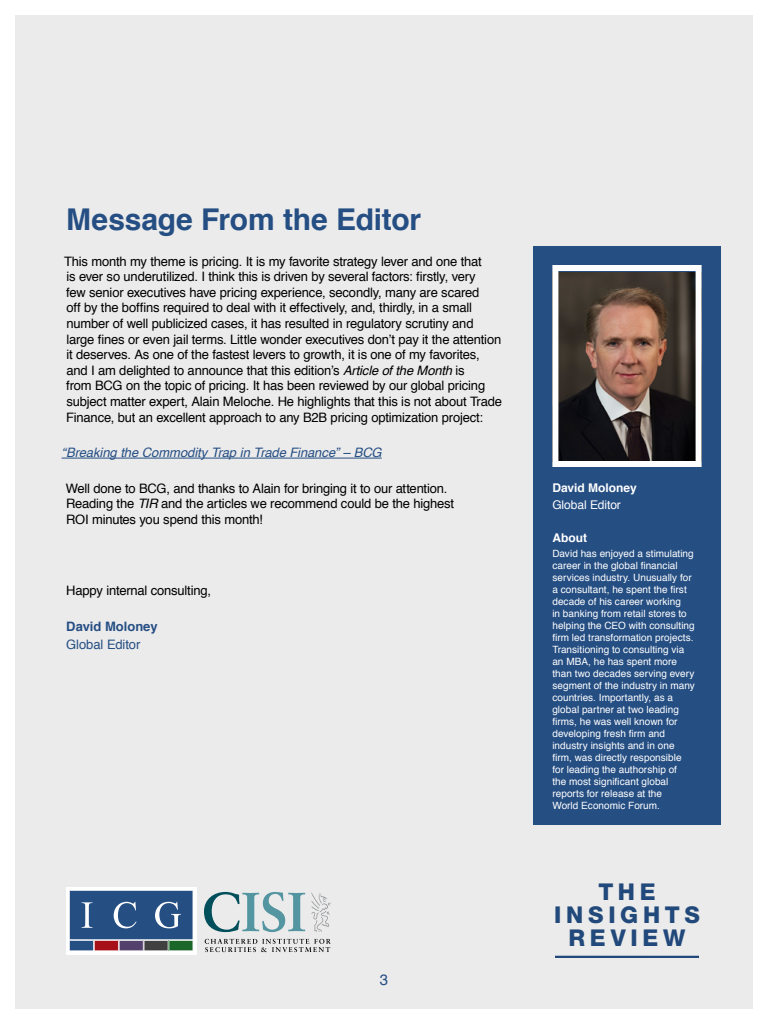
<style>
.page{position:relative;width:768px;height:1024px;background:#fff}
.page>*{position:absolute;margin:0;border:0;box-sizing:border-box;transform-origin:0 0}
.t1{font:700 30px "Helvetica";letter-spacing:-.005em;color:#254e83}
.t2{font:800 23.2px/23.2px "Helvetica Neue LT Pro";letter-spacing:.205em;color:#254e83;text-align:center}
.t3{font:15px "Helvetica";color:#254e83}
.t4{font:13px/15.6px "Helvetica";letter-spacing:-.015em;color:#000}
.t5{font:italic 13px "Helvetica";letter-spacing:-.005em;color:#254e83}
.t6{font:700 13px "Helvetica";letter-spacing:-.005em;color:#254e83}
.t7{font:13px "Helvetica";letter-spacing:-.005em;color:#254e83}
.t8{font:700 12px "Helvetica";letter-spacing:-.005em;color:#fff}
.t9{font:12px "Helvetica";letter-spacing:-.005em;color:#fff}
.t10{font:10px/12px "Helvetica";letter-spacing:.005em;color:#fff}
.s1{font-style:italic}
</style>
<div class="page">
<div style="left:15px;top:15px;width:738px;height:994px;background:#ebebeb"></div>
<div style="left:533px;top:246px;width:188px;height:579px;background:#254e83"></div>
<hr style="left:62px;top:458px;width:320px;height:1px;background:#254e83">
<img style="left:559px;top:272px;width:136px;height:188px">
<div style="left:552px;top:265px;width:150px;height:202px;border:6px solid #fff"></div>
<hr style="left:555px;top:956px;width:144px;height:2px;background:#254e83">
<div style="left:66px;top:887px;width:130px;height:67px;background:#fff"></div>
<svg style="left:69px;top:890px;width:124px;height:61px;background:#456189"></svg>
<svg style="left:204px;top:892px;width:101px;height:40px"></svg>
<svg style="left:311px;top:892px;width:20px;height:40px"></svg>
<svg style="left:205px;top:939px;width:126px;height:13px"></svg>
<h1 class="t1" style="left:66px;top:195px;width:357px">Message From the Editor</h1>
<p class="t4" style="left:64px;top:254px;width:439px">This month my theme is pricing. It is my favorite strategy lever and one that<br>is ever so underutilized. I think this is driven by several factors: firstly, very<br>few senior executives have pricing experience, secondly, many are scared<br>off by the boffins required to deal with it effectively, and, thirdly, in a small number of well publicized cases, it has resulted in regulatory scrutiny and large fines or even jail terms. Little wonder executives don’t pay it the attention it deserves. As one of the fastest levers to growth, it is one of my favorites,<br>and I am delighted to announce that this edition’s <span class="s1">Article of the Month</span> is<br>from BCG on the topic of pricing. It has been reviewed by our global pricing subject matter expert, Alain Meloche. He highlights that this is not about Trade Finance, but an excellent approach to any B2B pricing optimization project:</p>
<p class="t5" style="left:62px;top:442px;width:322px">“Breaking the Commodity Trap in Trade Finance” – BCG</p>
<p class="t4" style="left:66px;top:481px;width:390px">Well done to BCG, and thanks to Alain for bringing it to our attention.<br>Reading the <span class="s1">TIR</span> and the articles we recommend could be the highest<br>ROI minutes you spend this month!</p>
<p class="t4" style="left:66px;top:583px;width:146px">Happy internal consulting,</p>
<p class="t6" style="left:66px;top:616px;width:93px">David Moloney</p>
<p class="t7" style="left:66px;top:635px;width:76px">Global Editor</p>
<p class="t3" style="left:380px;top:968px;width:10px">3</p>
<p class="t8" style="left:552px;top:478px;width:86px">David Moloney</p>
<p class="t9" style="left:552px;top:496px;width:70px">Global Editor</p>
<p class="t8" style="left:552px;top:528px;width:36px">About</p>
<p class="t10" style="left:552px;top:548px;width:144px">David has enjoyed a stimulating career in the global financial services industry. Unusually for a consultant, he spent the first decade of his career working<br>in banking from retail stores to helping the CEO with consulting firm led transformation projects.<br>Transitioning to consulting via an MBA, he has spent more than two decades serving every segment of the industry in many countries. Importantly, as a global partner at two leading firms, he was well known for developing fresh firm and industry insights and in one firm, was directly responsible for leading the authorship of<br>the most significant global reports for release at the<br>World Economic Forum.</p>
<h2 class="t2" style="left:554px;top:880px;width:147px">THE<br>INSIGHTS<br>REVIEW</h2>
</div>
